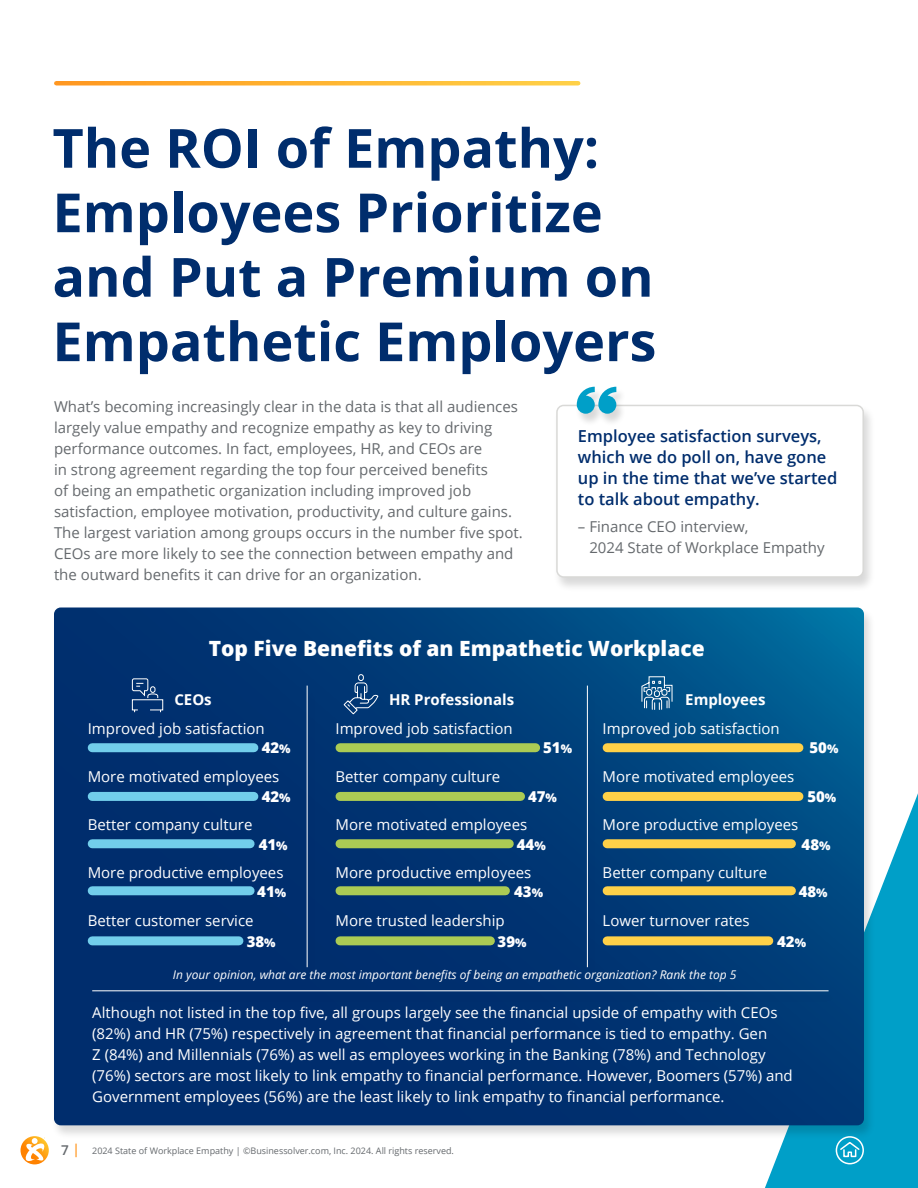
<style>
.page{position:relative;width:918px;height:1188px;background:#fff}
.page>*{position:absolute;margin:0;border:0;box-sizing:border-box;transform-origin:0 0}
.t1{font:700 54px/64.5px "Open Sans";color:#002d6d}
.t2{font:800 21px "Open Sans";color:#fff}
.t3{font:600 16.5px/21px "Open Sans";color:#002d6d}
.t4{font:15px/21px "Open Sans";color:#fff}
.t5{font:15px/21px "Open Sans";color:#65696d}
.t6{font:800 15px "Open Sans";color:#fff}
.t7{font:700 15px "Open Sans";color:#fff}
.t8{font:italic 12px "Open Sans";color:#fff}
.t9{font:9px "Open Sans";color:#65696d}
.s1{font-size:12px}
.s2{font-weight:600;font-size:13.5px}
.s3{font-weight:600;font-size:13.5px;color:#ff9721}
</style>
<div class="page">
<svg style="left:765px;top:793px;width:153px;height:395px;background:#21abcf"></svg>
<svg style="left:56px;top:81px;width:522px;height:5px;background:#ffbb46"></svg>
<div style="left:51px;top:607px;width:825px;height:533px;background:#000;opacity:.15"></div>
<svg style="left:54px;top:608px;width:810px;height:517px;background:#013975"></svg>
<div style="left:553px;top:404px;width:323px;height:188px;background:#000;opacity:.15"></div>
<div style="left:557px;top:405px;width:306px;height:172px;background:#fff;border-radius:7px"></div>
<div style="left:556px;top:405px;width:308px;height:173px;border:2px solid #d9d9d7;border-radius:7px"></div>
<div style="left:575px;top:387px;width:51px;height:39px;background:#000;opacity:.15"></div>
<svg style="left:577px;top:387px;width:39px;height:27px"></svg>
<svg style="left:131px;top:678px;width:33px;height:35px"></svg>
<svg style="left:343px;top:674px;width:36px;height:41px"></svg>
<svg style="left:641px;top:676px;width:32px;height:34px"></svg>
<div style="left:92px;top:743px;width:162px;height:9px;background:#72ceeb"></div>
<div style="left:92px;top:792px;width:162px;height:9px;background:#72ceeb"></div>
<div style="left:92px;top:839px;width:158px;height:9px;background:#72ceeb"></div>
<div style="left:92px;top:886px;width:158px;height:9px;background:#72ceeb"></div>
<div style="left:92px;top:936px;width:147px;height:9px;background:#72ceeb"></div>
<div style="left:340px;top:743px;width:196px;height:9px;background:#abcb54"></div>
<div style="left:340px;top:792px;width:181px;height:9px;background:#abcb54"></div>
<div style="left:340px;top:839px;width:169px;height:9px;background:#abcb54"></div>
<div style="left:340px;top:886px;width:165px;height:9px;background:#abcb54"></div>
<div style="left:340px;top:936px;width:150px;height:9px;background:#abcb54"></div>
<div style="left:607px;top:743px;width:192px;height:9px;background:#ffd148"></div>
<div style="left:607px;top:792px;width:192px;height:9px;background:#ffd148"></div>
<div style="left:607px;top:839px;width:184px;height:9px;background:#ffd148"></div>
<div style="left:607px;top:886px;width:184px;height:9px;background:#ffd148"></div>
<div style="left:607px;top:936px;width:162px;height:9px;background:#ffd148"></div>
<div style="left:304px;top:687px;width:15px;height:293px;background:#000;opacity:.15"></div>
<hr style="left:307px;top:686px;width:1px;height:281px;background:#fff">
<div style="left:584px;top:687px;width:16px;height:293px;background:#000;opacity:.15"></div>
<hr style="left:587px;top:686px;width:1px;height:281px;background:#fff">
<div style="left:91px;top:990px;width:747px;height:16px;background:#000;opacity:.15"></div>
<hr style="left:92px;top:991px;width:737px;height:1px;background:#fff">
<svg style="left:21px;top:1136px;width:28px;height:28px"></svg>
<div style="left:836px;top:1136px;width:28px;height:28px;border:2px solid #fff;border-radius:50%"></div>
<svg style="left:839px;top:1141px;width:22px;height:17px"></svg>
<h1 class="t1" style="left:52px;top:115px;width:605px">The ROI of Empathy:<br>Employees Prioritize and Put a Premium on<br>Empathetic Employers</h1>
<p class="t5" style="left:54px;top:395px;width:470px">What’s becoming increasingly clear in the data is that all audiences largely value empathy and recognize empathy as key to driving performance outcomes. In fact, employees, HR, and CEOs are<br>in strong agreement regarding the top four perceived benefits<br>of being an empathetic organization including improved job satisfaction, employee motivation, productivity, and culture gains.<br>The largest variation among groups occurs in the number five spot.<br>CEOs are more likely to see the connection between empathy and the outward benefits it can drive for an organization.</p>
<p class="t3" style="left:578px;top:425px;width:261px">Employee satisfaction surveys, which we do poll on, have gone up in the time that we’ve started to talk about empathy.</p>
<p class="t5" style="left:589px;top:516px;width:237px;text-indent:-11px">– Finance CEO interview,<br>2024 State of Workplace Empathy</p>
<h2 class="t2" style="left:209px;top:633px;width:497px">Top Five Benefits of an Empathetic Workplace</h2>
<p class="t7" style="left:174px;top:689px;width:39px">CEOs</p>
<p class="t7" style="left:389px;top:689px;width:127px">HR Professionals</p>
<p class="t7" style="left:685px;top:689px;width:82px">Employees</p>
<p class="t4" style="left:88px;top:718px;width:179px">Improved job satisfaction</p>
<p class="t4" style="left:88px;top:766px;width:193px">More motivated employees</p>
<p class="t4" style="left:88px;top:814px;width:166px">Better company culture</p>
<p class="t4" style="left:88px;top:862px;width:197px">More productive employees</p>
<p class="t4" style="left:88px;top:910px;width:167px">Better customer service</p>
<p class="t4" style="left:336px;top:718px;width:179px">Improved job satisfaction</p>
<p class="t4" style="left:336px;top:766px;width:166px">Better company culture</p>
<p class="t4" style="left:336px;top:814px;width:193px">More motivated employees</p>
<p class="t4" style="left:336px;top:862px;width:197px">More productive employees</p>
<p class="t4" style="left:336px;top:910px;width:171px">More trusted leadership</p>
<p class="t4" style="left:603px;top:718px;width:179px">Improved job satisfaction</p>
<p class="t4" style="left:603px;top:766px;width:193px">More motivated employees</p>
<p class="t4" style="left:603px;top:814px;width:197px">More productive employees</p>
<p class="t4" style="left:603px;top:862px;width:166px">Better company culture</p>
<p class="t4" style="left:603px;top:910px;width:149px">Lower turnover rates</p>
<p class="t6" style="left:810px;top:737px;width:30px">50<span class="s1">%</span></p>
<p class="t6" style="left:807px;top:785px;width:30px">50<span class="s1">%</span></p>
<p class="t6" style="left:802px;top:833px;width:30px">48<span class="s1">%</span></p>
<p class="t6" style="left:799px;top:880px;width:30px">48<span class="s1">%</span></p>
<p class="t6" style="left:777px;top:930px;width:30px">42<span class="s1">%</span></p>
<p class="t6" style="left:262px;top:737px;width:30px">42<span class="s1">%</span></p>
<p class="t6" style="left:262px;top:785px;width:30px">42<span class="s1">%</span></p>
<p class="t6" style="left:259px;top:833px;width:30px">41<span class="s1">%</span></p>
<p class="t6" style="left:257px;top:880px;width:30px">41<span class="s1">%</span></p>
<p class="t6" style="left:247px;top:930px;width:30px">38<span class="s1">%</span></p>
<p class="t6" style="left:543px;top:737px;width:30px">51<span class="s1">%</span></p>
<p class="t6" style="left:528px;top:785px;width:30px">47<span class="s1">%</span></p>
<p class="t6" style="left:517px;top:833px;width:30px">44<span class="s1">%</span></p>
<p class="t6" style="left:514px;top:880px;width:30px">43<span class="s1">%</span></p>
<p class="t6" style="left:498px;top:930px;width:30px">39<span class="s1">%</span></p>
<p class="t8" style="left:173px;top:967px;width:565px">In your opinion, what are the most important benefits of being an empathetic organization? Rank the top 5</p>
<p class="t4" style="left:92px;top:1002px;width:702px">Although not listed in the top five, all groups largely see the financial upside of empathy with CEOs (82%) and HR (75%) respectively in agreement that financial performance is tied to empathy. Gen<br>Z (84%) and Millennials (76%) as well as employees working in the Banking (78%) and Technology (76%) sectors are most likely to link empathy to financial performance. However, Boomers (57%) and Government employees (56%) are the least likely to link empathy to financial performance.</p>
<p class="t9" style="left:61px;top:1144px;width:394px"><span class="s2">7</span> <span class="s3">|</span> 2024 State of Workplace Empathy | ©Businessolver.com, Inc. 2024. All rights reserved.</p>
</div>
